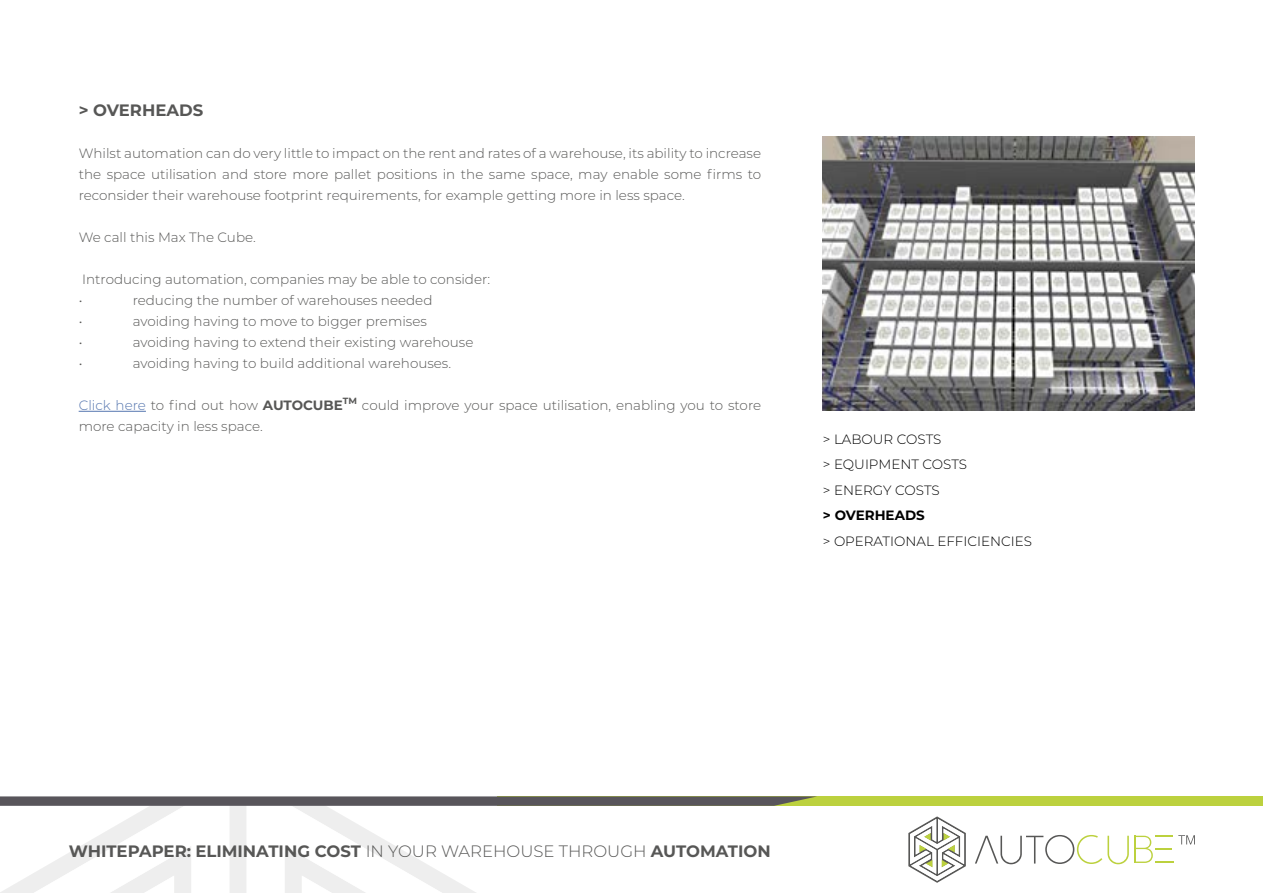
<style>
.page{position:relative;width:1263px;height:893px;background:#fff}
.page>*{position:absolute;margin:0;border:0;box-sizing:border-box;transform-origin:0 0}
.t1{font:700 16.5px "Montserrat";color:#575756}
.t2{font:300 13.5px/21px "Montserrat";color:#575756}
.t3{font:300 13.5px/25.5px "Montserrat";color:#000}
.t4{font:700 13.5px "Montserrat";color:#000}
.s1{color:#5576af}
.s2{font-weight:700}
.s3{font-weight:300}
</style>
<div class="page">
<div style="left:497px;top:796px;width:766px;height:10px;background:#bcd13e"></div>
<svg style="left:0;top:796px;width:817px;height:97px"></svg>
<hr style="left:79px;top:411px;width:67px;height:1px;background:#5576af">
<img style="left:823px;top:136px;width:372px;height:274px">
<svg style="left:908px;top:816px;width:58px;height:67px"></svg>
<svg style="left:975px;top:835px;width:220px;height:29px"></svg>
<p class="t1" style="left:79px;top:98px;width:126px">&gt; OVERHEADS</p>
<p class="t2" style="left:79px;top:142px;width:684px;text-align:justify">Whilst automation can do very little to impact on the rent and rates of a warehouse, its ability to increase the space utilisation and store more pallet positions in the same space, may enable some firms to reconsider their warehouse footprint requirements, for example getting more in less space.</p>
<p class="t2" style="left:79px;top:226px;width:179px">We call this Max The Cube.</p>
<p class="t2" style="left:79px;top:268px;width:413px">Introducing automation, companies may be able to consider: •</p>
<p class="t2" style="left:133px;top:289px;width:301px">reducing the number of warehouses needed</p>
<p class="t2" style="left:79px;top:310px;width:5px">•</p>
<p class="t2" style="left:133px;top:310px;width:296px">avoiding having to move to bigger premises</p>
<p class="t2" style="left:79px;top:331px;width:5px">•</p>
<p class="t2" style="left:133px;top:331px;width:342px">avoiding having to extend their existing warehouse</p>
<p class="t2" style="left:79px;top:352px;width:5px">•</p>
<p class="t2" style="left:133px;top:352px;width:320px">avoiding having to build additional warehouses.</p>
<p class="t2" style="left:79px;top:394px;width:684px"><span class="s1">Click here</span> to find out how <span class="s2">AUTOCUBE</span><sup>TM</sup> could improve your space utilisation, enabling you to store more capacity in less space.</p>
<p class="t3" style="left:823px;top:426px;width:146px">&gt; LABOUR COSTS<br>&gt; EQUIPMENT COSTS &gt; ENERGY COSTS</p>
<p class="t4" style="left:823px;top:506px;width:103px">&gt; OVERHEADS</p>
<p class="t3" style="left:823px;top:528px;width:211px">&gt; OPERATIONAL EFFICIENCIES</p>
<p class="t1" style="left:69px;top:839px;width:703px">WHITEPAPER: ELIMINATING COST <span class="s3">IN YOUR WAREHOUSE THROUGH</span> AUTOMATION</p>
</div>
